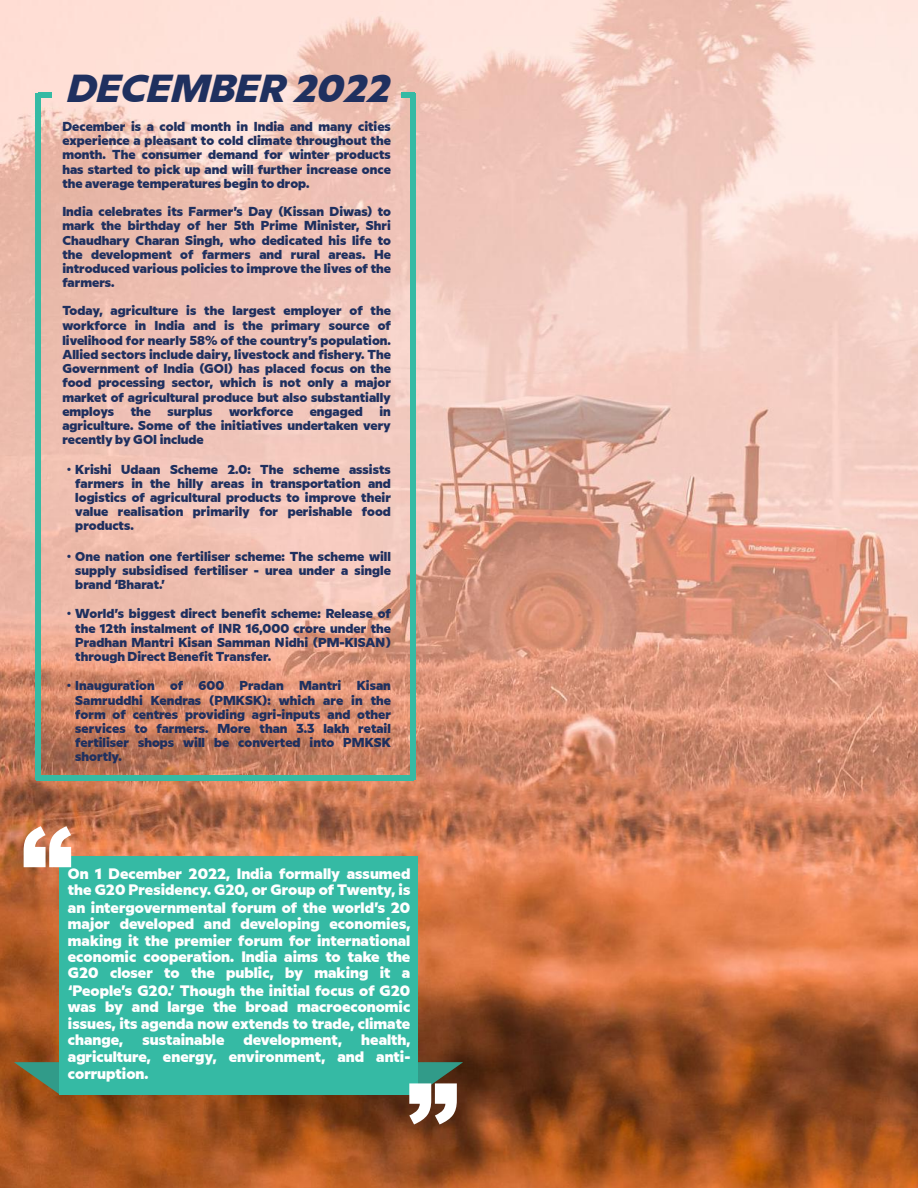
<style>
.page{position:relative;width:918px;height:1188px;background:#fff}
.page>*{position:absolute;margin:0;border:0;box-sizing:border-box;transform-origin:0 0}
.t1{font:italic 800 38.85px "Sharp And Tannan";color:#1f305f}
.t2{font:800 15.15px/16.6px "Sharp And Tannan";color:#fff;text-align:justify}
.t3{font:800 12.9px/14.2px "Sharp And Tannan";color:#1f305f;text-align:justify}
.s1{font-family:"Arial";font-weight:400}
</style>
<div class="page">
<img style="left:0;top:0;width:918px;height:1188px">
<div style="left:214px;top:775px;width:200px;height:5px;background:#35baa4"></div>
<div style="left:37px;top:775px;width:177px;height:5px;background:#35baa4"></div>
<div style="left:410px;top:93px;width:6px;height:200px;background:#35baa4"></div>
<div style="left:410px;top:293px;width:6px;height:200px;background:#35baa4"></div>
<div style="left:410px;top:493px;width:6px;height:200px;background:#35baa4"></div>
<div style="left:410px;top:693px;width:6px;height:87px;background:#35baa4"></div>
<div style="left:402px;top:92px;width:13px;height:6px;background:#35baa4"></div>
<div style="left:35px;top:93px;width:5px;height:200px;background:#35baa4"></div>
<div style="left:35px;top:293px;width:5px;height:200px;background:#35baa4"></div>
<div style="left:35px;top:493px;width:5px;height:200px;background:#35baa4"></div>
<div style="left:35px;top:693px;width:5px;height:87px;background:#35baa4"></div>
<div style="left:38px;top:92px;width:13px;height:6px;background:#35baa4"></div>
<svg style="left:14px;top:1062px;width:45px;height:33px"></svg>
<div style="left:59px;top:856px;width:359px;height:239px;background:#35baa4"></div>
<svg style="left:24px;top:826px;width:47px;height:41px"></svg>
<svg style="left:409px;top:1062px;width:54px;height:62px"></svg>
<h1 class="t1" style="left:65px;top:74px;width:333px">DECEMBER 2022</h1>
<p class="t3" style="left:62px;top:120px;width:330px">December is a cold month in India and many cities experience a pleasant to cold climate throughout the month. The consumer demand for winter products has started to pick up and will further increase once the average temperatures begin to drop.</p>
<p class="t3" style="left:62px;top:205px;width:330px">India celebrates its Farmer’s Day (Kissan Diwas) to mark the birthday of her 5th Prime Minister, Shri Chaudhary Charan Singh, who dedicated his life to the development of farmers and rural areas. He introduced various policies to improve the lives of the farmers.</p>
<p class="t3" style="left:62px;top:305px;width:330px">Today, agriculture is the largest employer of the workforce in India and is the primary source of livelihood for nearly 58% of the country’s population.<br>Allied sectors include dairy, livestock and fishery. The Government of India (GOI) has placed focus on the food processing sector, which is not only a major market of agricultural produce but also substantially employs</p>
<p class="t3" style="left:62px;top:405px;width:330px;text-indent:317px">in agriculture. Some of the initiatives undertaken very recently by GOI include</p>
<p class="t3" style="left:75px;top:464px;width:317px;text-indent:-8px"><span class="s1">•</span> Krishi Udaan Scheme 2.0: The scheme assists farmers in the hilly areas in transportation and logistics of agricultural products to improve their value realisation primarily for perishable food products.</p>
<p class="t3" style="left:75px;top:550px;width:317px;text-indent:-8px"><span class="s1">•</span> One nation one fertiliser scheme: The scheme will supply subsidised fertiliser - urea under a single brand ‘Bharat.’</p>
<p class="t3" style="left:75px;top:607px;width:317px;text-indent:-8px"><span class="s1">•</span> World’s biggest direct benefit scheme: Release of the 12th instalment of INR 16,000 crore under the Pradhan Mantri Kisan Samman Nidhi (PM-KISAN) through Direct Benefit Transfer.</p>
<p class="t3" style="left:75px;top:680px;width:317px;text-indent:-8px"><span class="s1">•</span> Inauguration of 600 Pradan Mantri Kisan Samruddhi Kendras (PMKSK): which are in the form of centres providing agri-inputs and other services to farmers. More than 3.3 lakh retail fertiliser shops will be converted into PMKSK shortly.</p>
<p class="t3" style="left:131px;top:405px;width:22px">the</p>
<p class="t3" style="left:168px;top:405px;width:47px">surplus</p>
<p class="t3" style="left:229px;top:405px;width:66px">workforce</p>
<p class="t3" style="left:310px;top:405px;width:55px">engaged</p>
<p class="t2" style="left:68px;top:867px;width:344px">On 1 December 2022, India formally assumed the G20 Presidency. G20, or Group of Twenty, is an intergovernmental forum of the world’s 20 major developed and developing economies, making it the premier forum for international economic cooperation. India aims to take the G20 closer to the public, by making it a ‘People’s G20.’ Though the initial focus of G20 was by and large the broad macroeconomic issues, its agenda now extends to trade, climate change,</p>
<p class="t2" style="left:142px;top:1033px;width:84px">sustainable</p>
<p class="t2" style="left:244px;top:1033px;width:100px">development,</p>
<p class="t2" style="left:68px;top:1033px;width:344px;text-indent:293px">health, agriculture, energy, environment, and anti&shy;corruption.</p>
</div>
